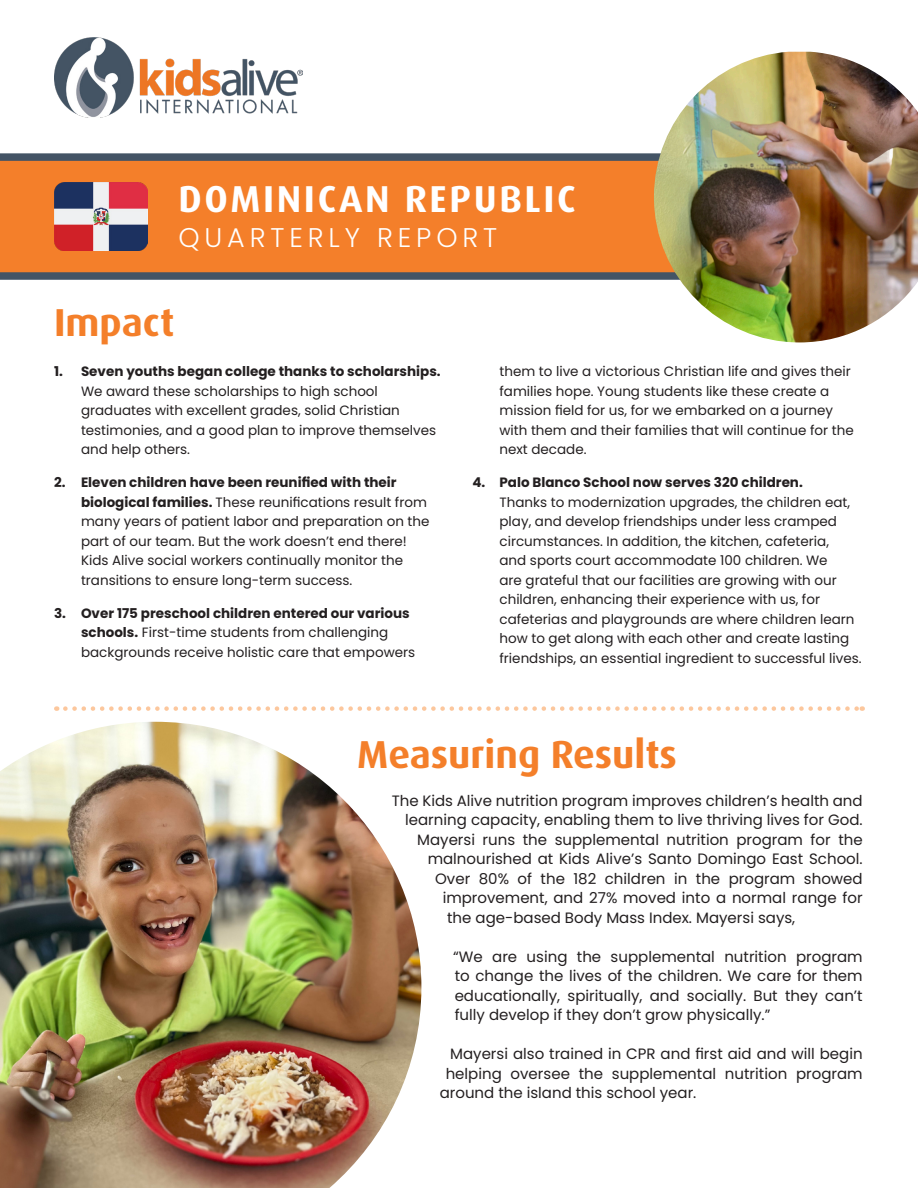
<style>
.page{position:relative;width:918px;height:1188px;background:#fff}
.page>*{position:absolute;margin:0;border:0;box-sizing:border-box;transform-origin:0 0}
.t1{font:700 39px "Dax Pro";color:#f47f2a}
.t2{font:700 37.5px "Dax Pro";letter-spacing:.07em;color:#fff}
.t3{font:300 27px "Poppins";letter-spacing:.18em;color:#fff}
.t4{font:15px/19.5px "Poppins";color:#231f20;text-align:justify}
.t5{font:13.5px/19.5px "Poppins";color:#231f20}
.s1{font-weight:700}
</style>
<div class="page">
<img style="left:54px;top:38px;width:249px;height:80px">
<svg style="left:0;top:153px;width:654px;height:127px;background:#dd7a32"></svg>
<img style="left:0;top:722px;width:421px;height:466px">
<img style="left:654px;top:52px;width:264px;height:290px">
<img style="left:54px;top:183px;width:94px;height:68px">
<svg style="left:65px;top:706px;width:798px;height:5px"></svg>
<p class="t2" style="left:179px;top:174px;width:398px">DOMINICAN REPUBLIC</p>
<p class="t3" style="left:178px;top:222px;width:320px">QUARTERLY REPORT</p>
<p class="t1" style="left:54px;top:298px;width:122px">Impact</p>
<p class="t5" style="left:81px;top:362px;width:361px;text-indent:-27px"><span class="s1">1. Seven youths began college thanks to scholarships.<br></span>We award these scholarships to high school graduates with excellent grades, solid Christian testimonies, and a good plan to improve themselves and help others.</p>
<p class="t5" style="left:81px;top:473px;width:350px;text-indent:-27px"><span class="s1">2. Eleven children have been reunified with their biological families.</span> These reunifications result from many years of patient labor and preparation on the part of our team. But the work doesn’t end there!<br>Kids Alive social workers continually monitor the transitions to ensure long-term success.</p>
<p class="t5" style="left:81px;top:604px;width:336px;text-indent:-27px"><span class="s1">3. Over 175 preschool children entered our various schools.</span> First-time students from challenging backgrounds receive holistic care that empowers</p>
<p class="t5" style="left:500px;top:362px;width:356px">them to live a victorious Christian life and gives their families hope. Young students like these create a mission field for us, for we embarked on a journey with them and their families that will continue for the next decade.</p>
<p class="t5" style="left:500px;top:473px;width:364px;text-indent:-27px"><span class="s1">4. Palo Blanco School now serves 320 children.<br></span>Thanks to modernization upgrades, the children eat, play, and develop friendships under less cramped circumstances. In addition, the kitchen, cafeteria,<br>and sports court accommodate 100 children. We<br>are grateful that our facilities are growing with our children, enhancing their experience with us, for cafeterias and playgrounds are where children learn how to get along with each other and create lasting friendships, an essential ingredient to successful lives.</p>
<p class="t1" style="left:357px;top:730px;width:321px">Measuring Results</p>
<p class="t4" style="left:392px;top:791px;width:472px">The Kids Alive nutrition program improves children’s health and</p>
<p class="t4" style="left:405px;top:810px;width:459px">learning capacity, enabling them to live thriving lives for God.</p>
<p class="t4" style="left:417px;top:830px;width:447px">Mayersi runs the supplemental nutrition program for the</p>
<p class="t4" style="left:428px;top:849px;width:437px">malnourished at Kids Alive’s Santo Domingo East School.</p>
<p class="t4" style="left:435px;top:869px;width:429px">Over 80% of the 182 children in the program showed</p>
<p class="t4" style="left:443px;top:888px;width:421px">improvement, and 27% moved into a normal range for</p>
<p class="t4" style="left:447px;top:908px;width:350px">the age-based Body Mass Index. Mayersi says,</p>
<p class="t4" style="left:453px;top:947px;width:411px">“We are using the supplemental nutrition program to change the lives of the children. We care for them educationally, spiritually, and socially. But they can’t fully develop if they don’t grow physically.”</p>
<p class="t4" style="left:450px;top:1044px;width:414px">Mayersi also trained in CPR and first aid and will begin</p>
<p class="t4" style="left:446px;top:1064px;width:419px">helping oversee the supplemental nutrition program</p>
<p class="t4" style="left:440px;top:1083px;width:258px">around the island this school year.</p>
</div>
